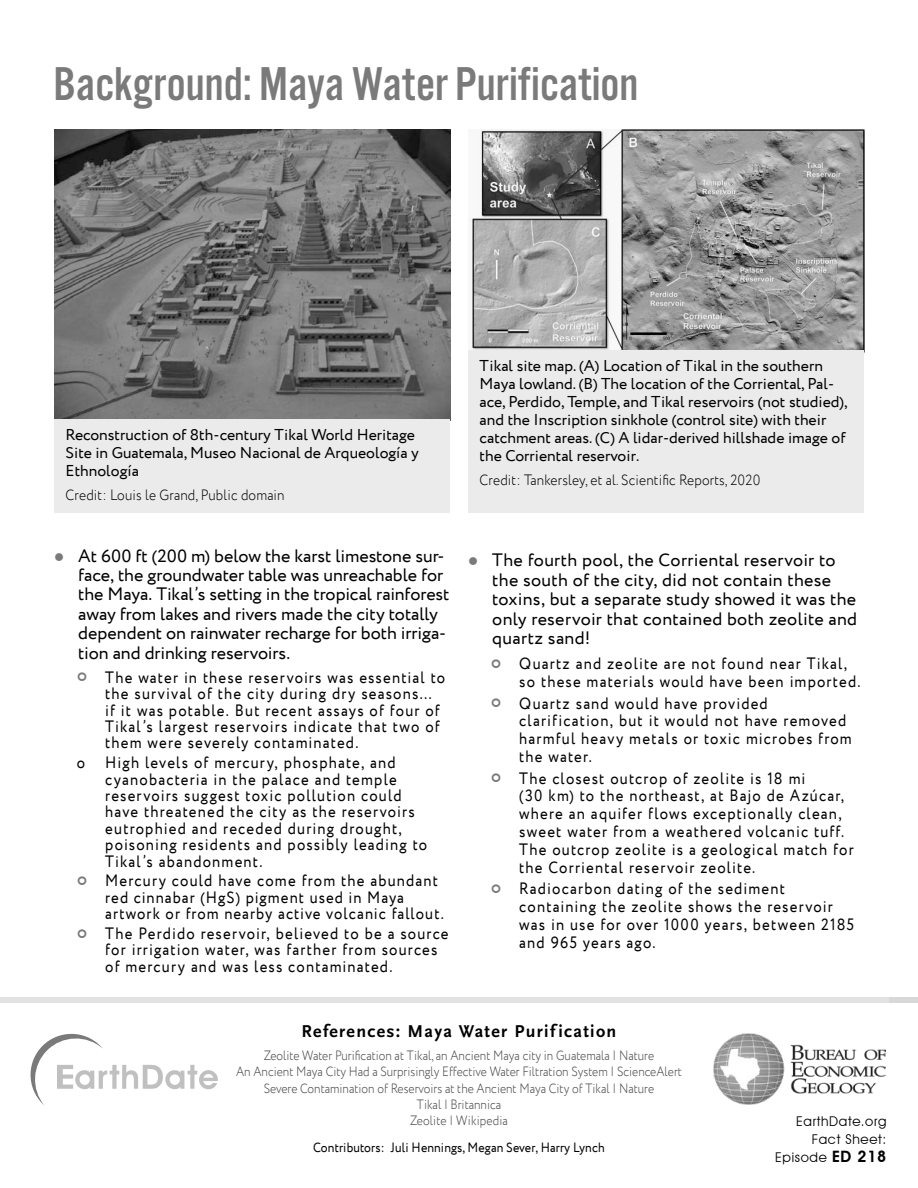
<style>
.page{position:relative;width:918px;height:1188px;background:#fff}
.page>*{position:absolute;margin:0;border:0;box-sizing:border-box;transform-origin:0 0}
.t1{font:49.35px "Alternate Got No 3 D";color:#7a7a7a}
.t2{font:18px/19.5px "Circe";color:#000}
.t3{font:700 18px "Scala Sans Pro";letter-spacing:.075em;color:#000}
.t4{font:16.5px/16.5px "Circe";letter-spacing:.075em;color:#000;scale:.9 1}
.t5{font:15.75px/18px "Circe";color:#000}
.t6{font:300 15px "Circe";letter-spacing:.01em;color:#000;scale:.9 1}
.t7{font:300 13.5px/16.2px "Circe";color:#474747;text-align:center;scale:.87 1}
.t8{font:13.5px "Circe";letter-spacing:.01em;color:#000;scale:.9 1}
.t9{font:13.5px/18px "Avant Garde IT Cby BT";letter-spacing:.05em;color:#000;text-align:right}
.s1{color:#7a7a7a}
.s2{font-weight:600;font-size:15.75px}
</style>
<div class="page">
<img style="left:713px;top:1034px;width:173px;height:71px">
<svg style="left:30px;top:1033px;width:188px;height:72px"></svg>
<div style="left:0;top:998px;width:918px;height:5px;background:#e2e2e2"></div>
<img style="left:54px;top:130px;width:396px;height:290px">
<div style="left:54px;top:420px;width:396px;height:93px;background:#ebebeb"></div>
<img style="left:468px;top:130px;width:396px;height:221px">
<div style="left:468px;top:351px;width:396px;height:162px;background:#ebebeb"></div>
<div style="left:889px;top:998px;width:29px;height:5px;background:#d3d3d3"></div>
<h1 class="t1" style="left:53px;top:58px;width:587px">Background: Maya Water Purification</h1>
<p class="t5" style="left:66px;top:426px;width:355px">Reconstruction of 8th-century Tikal World Heritage<br>Site in Guatemala, Museo Nacional de Arqueología y<br>Ethnología</p>
<p class="t6" style="left:66px;top:485px;width:245px">Credit: Louis le Grand, Public domain</p>
<p class="t2" style="left:78px;top:546px;width:373px;text-indent:-24px"><span class="s1">●</span> At 600 ft (200 m) below the karst limestone sur&shy;face, the groundwater table was unreachable for the Maya. Tikal’s setting in the tropical rainforest away from lakes and rivers made the city totally dependent on rainwater recharge for both irriga&shy;tion and drinking reservoirs.</p>
<p class="t4" style="left:105px;top:669px;width:379px">The water in these reservoirs was essential to the survival of the city during dry seasons… if it was potable. But recent assays of four of Tikal’s largest reservoirs indicate that two of them were severely contaminated.</p>
<p class="t4" style="left:105px;top:755px;width:359px;text-indent:-28px">o High levels of mercury, phosphate, and cyanobacteria in the palace and temple reservoirs suggest toxic pollution could have threatened the city as the reservoirs eutrophied and receded during drought, poisoning residents and possibly leading to Tikal’s abandonment.</p>
<p class="t4" style="left:105px;top:873px;width:378px">Mercury could have come from the abundant red cinnabar (HgS) pigment used in Maya artwork or from nearby active volcanic fallout.</p>
<p class="t4" style="left:105px;top:926px;width:383px">The Perdido reservoir, believed to be a source for irrigation water, was farther from sources of mercury and was less contaminated.</p>
<p class="t5" style="left:480px;top:357px;width:370px">Tikal site map. (A) Location of Tikal in the southern Maya lowland. (B) The location of the Corriental, Pal&shy;ace, Perdido, Temple, and Tikal reservoirs (not studied), and the Inscription sinkhole (control site) with their catchment areas. (C) A lidar-derived hillshade image of the Corriental reservoir.</p>
<p class="t6" style="left:480px;top:470px;width:313px">Credit: Tankersley, et al. Scientific Reports, 2020</p>
<p class="t2" style="left:492px;top:551px;width:366px;text-indent:-24px"><span class="s1">●</span> The fourth pool, the Corriental reservoir to the south of the city, did not contain these toxins, but a separate study showed it was the only reservoir that contained both zeolite and quartz sand!</p>
<p class="t4" style="left:519px;top:655px;width:381px;line-height:18px">Quartz and zeolite are not found near Tikal, so these materials would have been imported.</p>
<p class="t4" style="left:519px;top:694px;width:371px;line-height:18px">Quartz sand would have provided clarification, but it would not have removed harmful heavy metals or toxic microbes from the water.</p>
<p class="t4" style="left:519px;top:769px;width:373px;line-height:18px">The closest outcrop of zeolite is 18 mi<br>(30 km) to the northeast, at Bajo de Azúcar, where an aquifer flows exceptionally clean, sweet water from a weathered volcanic tuff.<br>The outcrop zeolite is a geological match for the Corriental reservoir zeolite.</p>
<p class="t4" style="left:519px;top:880px;width:374px;line-height:18px">Radiocarbon dating of the sediment containing the zeolite shows the reservoir was in use for over 1000 years, between 2185 and 965 years ago.</p>
<p class="t3" style="left:302px;top:1021px;width:316px">References: Maya Water Purification</p>
<p class="t7" style="left:236px;top:1048px;width:514px">Zeolite Water Purification at Tikal, an Ancient Maya city in Guatemala | Nature<br>An Ancient Maya City Had a Surprisingly Effective Water Filtration System | ScienceAlert Severe Contamination of Reservoirs at the Ancient Maya City of Tikal | Nature<br>Tikal | Britannica<br>Zeolite | Wikipedia</p>
<p class="t8" style="left:313px;top:1139px;width:325px">Contributors: Juli Hennings, Megan Sever, Harry Lynch</p>
<p class="t9" style="left:775px;top:1113px;width:113px">EarthDate.org<br>Fact Sheet:<br>Episode <span class="s2">ED 218</span></p>
</div>
